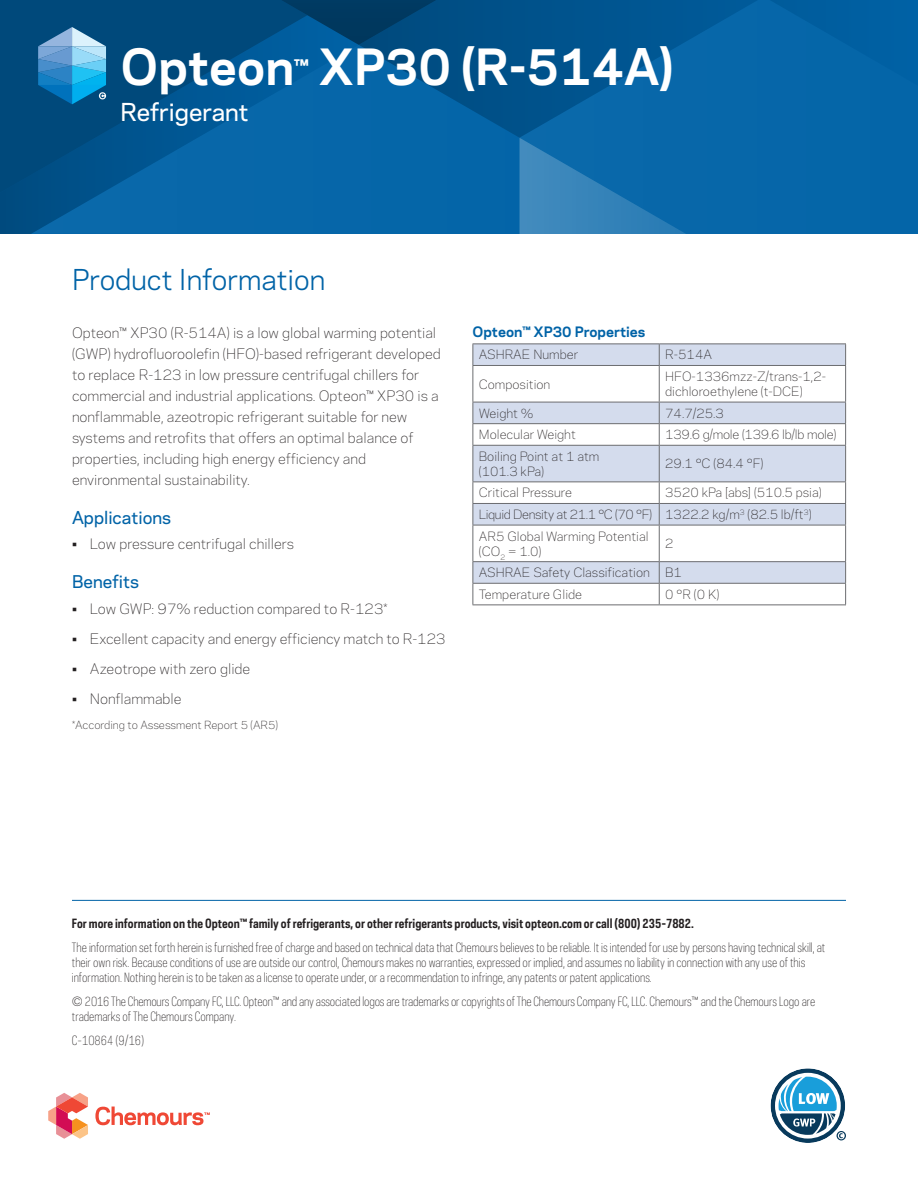
<style>
.page{position:relative;width:918px;height:1188px;background:#fff}
.page>*{position:absolute;margin:0;border:0;box-sizing:border-box;transform-origin:0 0}
.t1{font:700 46.8px "Chemours Sans";color:#fff}
.t2{font:27px "Chemours Sans";color:#0163a7}
.t3{font:500 23.25px "Chemours Sans";color:#fff}
.t4{font:500 16.5px "Chemours Sans";color:#0163a7}
.t5{font:300 13.5px/21px "Chemours Sans";color:#231f20}
.t6{font:700 13.5px "Chemours Sans";color:#0163a7}
.t7{font:300 12px/15px "Chemours Sans Cond";color:#231f20}
.t8{font:300 12px/15px "Chemours Sans";color:#231f20}
.t9{font:700 12px "Chemours Sans Cond";color:#231f20}
.t10{font:300 12px "Chemours Sans";letter-spacing:-.02em;color:#231f20}
.t11{font:300 10.5px "Chemours Sans";color:#231f20}
</style>
<div class="page">
<svg style="left:48px;top:1093px;width:40px;height:46px"></svg>
<svg style="left:95px;top:1107px;width:115px;height:18px"></svg>
<div style="left:0;top:0;width:193px;height:15px;background:#00497b"></div>
<div style="left:0;top:15px;width:193px;height:219px;background:#00497b"></div>
<svg style="left:193px;top:0;width:166px;height:45px;background:#00497c"></svg>
<svg style="left:359px;top:0;width:161px;height:45px;background:#00497c"></svg>
<svg style="left:31px;top:45px;width:489px;height:189px;background:#035d9c"></svg>
<svg style="left:520px;top:0;width:398px;height:234px;background:#0965a5"></svg>
<svg style="left:38px;top:27px;width:68px;height:77px;background:#4195c6"></svg>
<hr style="left:72px;top:900px;width:774px;height:1px;background:#0163a7">
<svg style="left:771px;top:1068px;width:75px;height:75px"></svg>
<svg style="left:473px;top:344px;width:372px;height:239px;fill:#d4dced"></svg>
<hr style="left:472px;top:343px;width:187px;height:1px;background:#6c6d70">
<svg style="left:472px;top:344px;width:1px;height:21px"></svg>
<hr style="left:659px;top:343px;width:187px;height:1px;background:#6c6d70">
<svg style="left:659px;top:344px;width:1px;height:21px"></svg>
<svg style="left:845px;top:344px;width:1px;height:21px"></svg>
<hr style="left:472px;top:365px;width:187px;height:1px;background:#6c6d70">
<hr style="left:472px;top:366px;width:1px;height:36px;background:#6c6d70">
<hr style="left:659px;top:365px;width:187px;height:1px;background:#6c6d70">
<hr style="left:659px;top:366px;width:1px;height:36px;background:#6c6d70">
<hr style="left:845px;top:366px;width:1px;height:36px;background:#6c6d70">
<hr style="left:472px;top:402px;width:187px;height:1px;background:#6c6d70">
<hr style="left:659px;top:402px;width:187px;height:1px;background:#6c6d70">
<hr style="left:472px;top:423px;width:187px;height:1px;background:#6c6d70">
<svg style="left:472px;top:402px;width:1px;height:43px"></svg>
<hr style="left:659px;top:423px;width:187px;height:1px;background:#6c6d70">
<svg style="left:659px;top:402px;width:1px;height:43px"></svg>
<svg style="left:845px;top:402px;width:1px;height:43px"></svg>
<hr style="left:472px;top:445px;width:187px;height:1px;background:#6c6d70">
<hr style="left:472px;top:446px;width:1px;height:35px;background:#6c6d70">
<hr style="left:659px;top:445px;width:187px;height:1px;background:#6c6d70">
<hr style="left:659px;top:446px;width:1px;height:35px;background:#6c6d70">
<hr style="left:845px;top:446px;width:1px;height:35px;background:#6c6d70">
<hr style="left:472px;top:481px;width:187px;height:1px;background:#6c6d70">
<hr style="left:659px;top:481px;width:187px;height:1px;background:#6c6d70">
<hr style="left:472px;top:503px;width:187px;height:1px;background:#6c6d70">
<svg style="left:472px;top:482px;width:1px;height:43px"></svg>
<hr style="left:659px;top:503px;width:187px;height:1px;background:#6c6d70">
<svg style="left:659px;top:482px;width:1px;height:43px"></svg>
<svg style="left:845px;top:482px;width:1px;height:43px"></svg>
<hr style="left:472px;top:525px;width:187px;height:1px;background:#6c6d70">
<hr style="left:472px;top:525px;width:1px;height:36px;background:#6c6d70">
<hr style="left:659px;top:525px;width:187px;height:1px;background:#6c6d70">
<hr style="left:659px;top:525px;width:1px;height:36px;background:#6c6d70">
<hr style="left:845px;top:525px;width:1px;height:36px;background:#6c6d70">
<hr style="left:472px;top:561px;width:187px;height:1px;background:#6c6d70">
<hr style="left:659px;top:561px;width:187px;height:1px;background:#6c6d70">
<hr style="left:472px;top:583px;width:187px;height:1px;background:#6c6d70">
<svg style="left:472px;top:562px;width:1px;height:42px"></svg>
<hr style="left:659px;top:583px;width:187px;height:1px;background:#6c6d70">
<svg style="left:659px;top:562px;width:1px;height:42px"></svg>
<svg style="left:845px;top:562px;width:1px;height:42px"></svg>
<hr style="left:472px;top:604px;width:187px;height:1px;background:#6c6d70">
<hr style="left:659px;top:604px;width:187px;height:1px;background:#6c6d70">
<h1 class="t1" style="left:121px;top:32px;width:554px">Opteon<sup>™</sup> XP30 (R-514A)</h1>
<h3 class="t3" style="left:121px;top:95px;width:129px">Refrigerant</h3>
<h2 class="t2" style="left:72px;top:259px;width:255px">Product Information</h2>
<p class="t5" style="left:72px;top:321px;width:370px">Opteon™ XP30 (R-514A) is a low global warming potential (GWP) hydrofluoroolefin (HFO)-based refrigerant developed to replace R-123 in low pressure centrifugal chillers for commercial and industrial applications. Opteon™ XP30 is a nonflammable, azeotropic refrigerant suitable for new systems and retrofits that offers an optimal balance of properties, including high energy efficiency and environmental sustainability.</p>
<h3 class="t4" style="left:72px;top:505px;width:101px">Applications</h3>
<p class="t5" style="left:72px;top:533px;width:223px">• Low pressure centrifugal chillers</p>
<h3 class="t4" style="left:72px;top:570px;width:68px">Benefits</h3>
<p class="t5" style="left:72px;top:597px;width:317px">• Low GWP: 97% reduction compared to R-123*</p>
<p class="t5" style="left:72px;top:627px;width:375px">• Excellent capacity and energy efficiency match to R-123</p>
<p class="t5" style="left:72px;top:657px;width:180px">• Azeotrope with zero glide</p>
<p class="t5" style="left:72px;top:687px;width:111px">• Nonflammable</p>
<p class="t11" style="left:72px;top:717px;width:208px">*According to Assessment Report 5 (AR5)</p>
<p class="t6" style="left:472px;top:322px;width:174px">Opteon™ XP30 Properties</p>
<p class="t8" style="left:479px;top:347px;width:101px">ASHRAE Number</p>
<p class="t8" style="left:665px;top:347px;width:48px">R-514A</p>
<p class="t8" style="left:479px;top:376px;width:73px">Composition</p>
<p class="t8" style="left:665px;top:368px;width:162px">HFO-1336mzz-Z/trans-1,2- dichloroethylene (t-DCE)</p>
<p class="t8" style="left:479px;top:405px;width:56px">Weight %</p>
<p class="t8" style="left:665px;top:405px;width:60px">74.7/25.3</p>
<p class="t8" style="left:479px;top:427px;width:99px">Molecular Weight</p>
<p class="t10" style="left:665px;top:426px;width:173px">139.6 g/mole (139.6 lb/lb mole)</p>
<p class="t8" style="left:479px;top:448px;width:122px">Boiling Point at 1 atm (101.3 kPa)</p>
<p class="t8" style="left:665px;top:456px;width:100px">29.1 °C (84.4 °F)</p>
<p class="t8" style="left:479px;top:485px;width:95px">Critical Pressure</p>
<p class="t8" style="left:479px;top:481px;width:344px;line-height:21.6px;text-indent:186px">3520 kPa [abs] (510.5 psia)<br>Liquid Density at 21.1 °C (70 °F) 1322.2 kg/m<sup>3</sup> (82.5 lb/ft<sup>3</sup>)<br>AR5 Global Warming Potential</p>
<p class="t8" style="left:479px;top:543px;width:64px">(CO<sub>2</sub> = 1.0)</p>
<p class="t8" style="left:665px;top:535px;width:10px">2</p>
<p class="t8" style="left:479px;top:565px;width:173px">ASHRAE Safety Classification</p>
<p class="t8" style="left:665px;top:565px;width:18px">B1</p>
<p class="t8" style="left:479px;top:586px;width:105px">Temperature Glide</p>
<p class="t8" style="left:665px;top:586px;width:56px">0 °R (0 K)</p>
<p class="t9" style="left:72px;top:916px;width:623px">For more information on the Opteon™ family of refrigerants, or other refrigerants products, visit opteon.com or call (800) 235-7882.</p>
<p class="t7" style="left:72px;top:940px;width:755px">The information set forth herein is furnished free of charge and based on technical data that Chemours believes to be reliable. It is intended for use by persons having technical skill, at their own risk. Because conditions of use are outside our control, Chemours makes no warranties, expressed or implied, and assumes no liability in connection with any use of this information. Nothing herein is to be taken as a license to operate under, or a recommendation to infringe, any patents or patent applications.</p>
<p class="t7" style="left:72px;top:994px;width:745px">© 2016 The Chemours Company FC, LLC. Opteon™ and any associated logos are trademarks or copyrights of The Chemours Company FC, LLC. Chemours™ and the Chemours Logo are trademarks of The Chemours Company.</p>
<p class="t7" style="left:72px;top:1033px;width:74px">C-10864 (9/16)</p>
</div>
